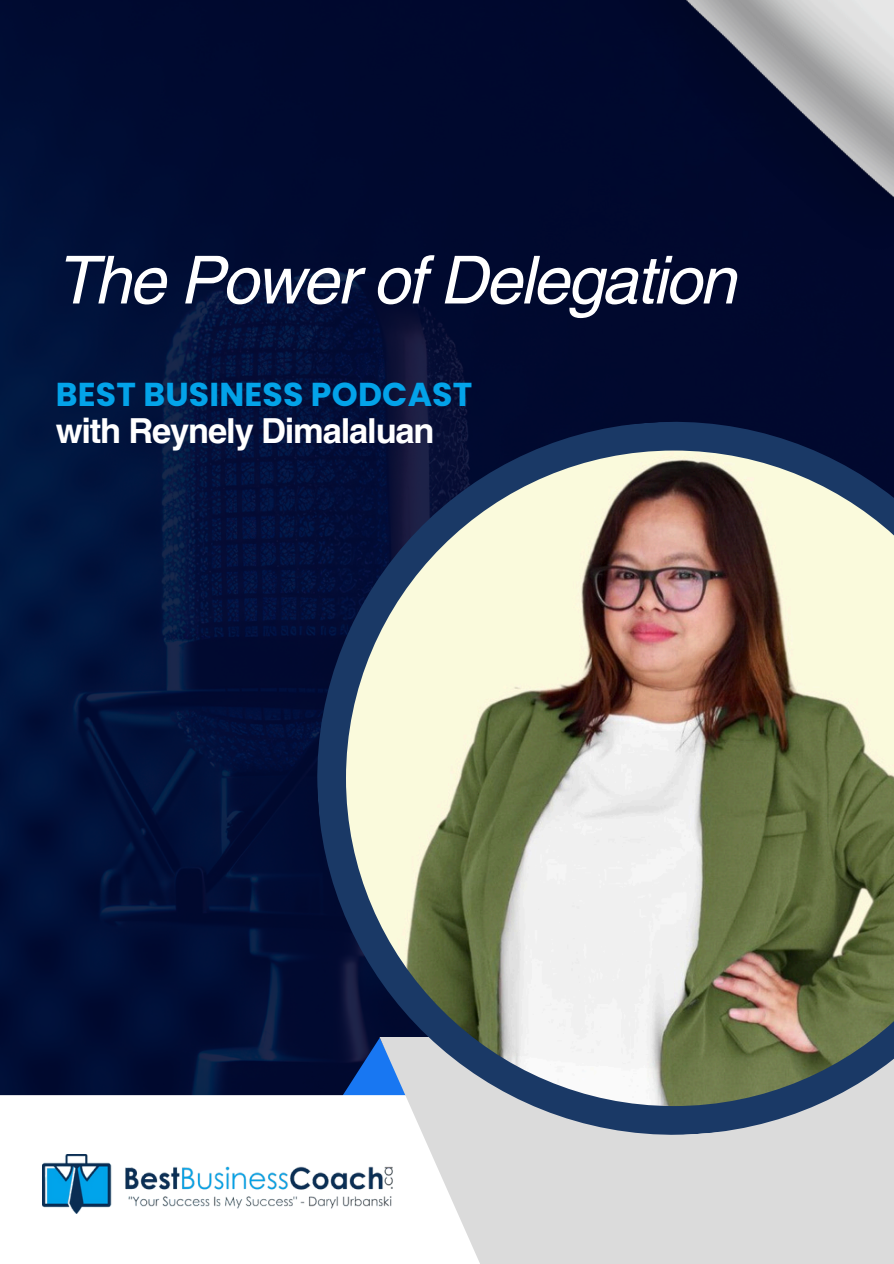
<style>
.page{position:relative;width:894px;height:1264px;background:#fff}
.page>*{position:absolute;margin:0;border:0;box-sizing:border-box;transform-origin:0 0}
.t1{font:italic 66.3px "Helvetica LT Pro";letter-spacing:-.035em;color:#fff}
.t2{font:700 34.5px "Helvetica LT Pro";letter-spacing:-.035em;color:#fff}
.t3{font:700 33.15px "Poppins";letter-spacing:.005em;color:#03a3e9}
</style>
<div class="page">
<div style="left:0;top:0;width:893px;height:1263px;background:#000a34"></div>
<svg style="left:234px;top:1037px;width:63px;height:24px"></svg>
<div style="left:0;top:1095px;width:893px;height:168px;background:#fff"></div>
<div style="left:379px;top:1036px;width:514px;height:227px;background:#dbdbdb"></div>
<svg style="left:304px;top:409px;width:510px;height:738px"></svg>
<img style="left:42px;top:1154px;width:355px;height:59px">
<img style="left:658px;top:0;width:235px;height:217px">
<img style="left:346px;top:450px;width:547px;height:656px">
<p class="t1" style="left:56px;top:256px;width:681px">The Power of Delegation</p>
<p class="t3" style="left:56px;top:371px;width:418px">BEST BUSINESS PODCAST</p>
<p class="t2" style="left:56px;top:418px;width:380px">with Reynely Dimalaluan</p>
</div>
